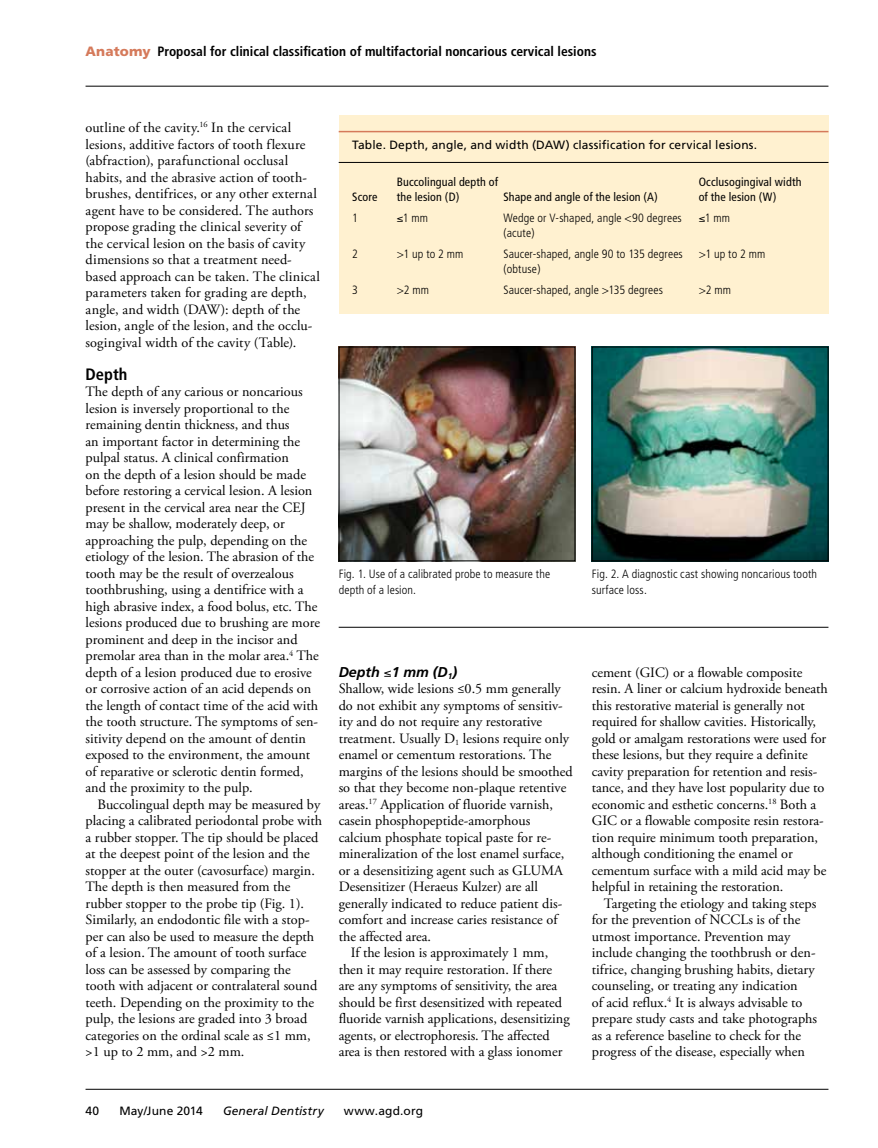
<style>
.page{position:relative;width:878px;height:1148px;background:#fff}
.page>*{position:absolute;margin:0;border:0;box-sizing:border-box;transform-origin:0 0}
.t1{font:700 condensed 16.5px "Frutiger";color:#000}
.t2{font:14.25px/16.5px "Adobe Garamond Pro";color:#000}
.t3{font:italic 700 14.25px "Frutiger";color:#000}
.t4{font:700 condensed 13.5px "Frutiger";color:#000}
.t5{font:300 condensed 12px/15px "Frutiger";letter-spacing:.01em;color:#000}
.t6{font:condensed 12px/15px "Frutiger";letter-spacing:.01em;color:#000}
.t7{font:12px "Frutiger";letter-spacing:.01em;color:#000}
.t8{font:italic 12px "Frutiger";letter-spacing:.015em;color:#000}
.s1{font-weight:900;font-stretch:normal;color:#d57a5b}
</style>
<div class="page">
<div style="left:339px;top:116px;width:489px;height:198px;background:#fff1d0"></div>
<hr style="left:339px;top:131px;width:489px;height:1px;background:#d57a5b">
<hr style="left:339px;top:162px;width:489px;height:1px;background:#000">
<hr style="left:86px;top:1089px;width:742px;height:1px;background:#000">
<hr style="left:86px;top:86px;width:742px;height:1px;background:#000">
<img style="left:341px;top:348px;width:232px;height:211px">
<div style="left:339px;top:346px;width:236px;height:215px;border:1px solid #000"></div>
<img style="left:593px;top:348px;width:233px;height:211px">
<div style="left:591px;top:346px;width:237px;height:215px;border:1px solid #000"></div>
<hr style="left:339px;top:627px;width:489px;height:1px;background:#000">
<p class="t4" style="left:86px;top:43px;width:512px"><span class="s1">Anatomy</span> Proposal for clinical classification of multifactorial noncarious cervical lesions</p>
<p class="t2" style="left:85px;top:120px;width:236px">outline of the cavity.<sup>16</sup> In the cervical lesions, additive factors of tooth flexure (abfraction), parafunctional occlusal habits, and the abrasive action of tooth&shy;brushes, dentifrices, or any other external agent have to be considered. The authors propose grading the clinical severity of the cervical lesion on the basis of cavity dimensions so that a treatment need&shy;based approach can be taken. The clinical parameters taken for grading are depth, angle, and width (DAW): depth of the lesion, angle of the lesion, and the occlu&shy;sogingival width of the cavity (Table).</p>
<p class="t1" style="left:86px;top:364px;width:43px">Depth</p>
<p class="t2" style="left:86px;top:384px;width:236px">The depth of any carious or noncarious lesion is inversely proportional to the remaining dentin thickness, and thus<br>an important factor in determining the pulpal status. A clinical confirmation<br>on the depth of a lesion should be made before restoring a cervical lesion. A lesion present in the cervical area near the CEJ may be shallow, moderately deep, or approaching the pulp, depending on the etiology of the lesion. The abrasion of the tooth may be the result of overzealous toothbrushing, using a dentifrice with a high abrasive index, a food bolus, etc. The lesions produced due to brushing are more prominent and deep in the incisor and premolar area than in the molar area.<sup>4</sup> The depth of a lesion produced due to erosive or corrosive action of an acid depends on the length of contact time of the acid with the tooth structure. The symptoms of sen&shy;sitivity depend on the amount of dentin exposed to the environment, the amount of reparative or sclerotic dentin formed, and the proximity to the pulp.</p>
<p class="t2" style="left:86px;top:796px;width:238px;text-indent:12px">Buccolingual depth may be measured by placing a calibrated periodontal probe with a rubber stopper. The tip should be placed at the deepest point of the lesion and the stopper at the outer (cavosurface) margin.<br>The depth is then measured from the rubber stopper to the probe tip (Fig. 1).<br>Similarly, an endodontic file with a stop&shy;per can also be used to measure the depth of a lesion. The amount of tooth surface loss can be assessed by comparing the tooth with adjacent or contralateral sound teeth. Depending on the proximity to the pulp, the lesions are graded into 3 broad categories on the ordinal scale as ≤1 mm, &gt;1 up to 2 mm, and &gt;2 mm.</p>
<p class="t7" style="left:352px;top:137px;width:406px">Table. Depth, angle, and width (DAW) classification for cervical lesions.</p>
<p class="t6" style="left:352px;top:189px;width:27px">Score</p>
<p class="t6" style="left:397px;top:174px;width:103px">Buccolingual depth of the lesion (D)</p>
<p class="t6" style="left:503px;top:189px;width:156px">Shape and angle of the lesion (A)</p>
<p class="t6" style="left:698px;top:174px;width:104px">Occlusogingival width of the lesion (W)</p>
<p class="t5" style="left:352px;top:211px;width:7px">1</p>
<p class="t5" style="left:397px;top:211px;width:33px">≤1 mm</p>
<p class="t5" style="left:503px;top:211px;width:180px">Wedge or V-shaped, angle &lt;90 degrees (acute)</p>
<p class="t5" style="left:698px;top:211px;width:33px">≤1 mm</p>
<p class="t5" style="left:352px;top:247px;width:7px">2</p>
<p class="t5" style="left:397px;top:247px;width:68px">&gt;1 up to 2 mm</p>
<p class="t5" style="left:503px;top:247px;width:181px">Saucer-shaped, angle 90 to 135 degrees (obtuse)</p>
<p class="t5" style="left:698px;top:247px;width:68px">&gt;1 up to 2 mm</p>
<p class="t5" style="left:352px;top:283px;width:7px">3</p>
<p class="t5" style="left:397px;top:283px;width:34px">&gt;2 mm</p>
<p class="t5" style="left:503px;top:283px;width:161px">Saucer-shaped, angle &gt;135 degrees</p>
<p class="t5" style="left:698px;top:283px;width:34px">&gt;2 mm</p>
<p class="t5" style="left:339px;top:565px;width:213px;line-height:16.5px">Fig. 1. Use of a calibrated probe to measure the depth of a lesion.</p>
<p class="t5" style="left:591px;top:565px;width:227px;line-height:16.5px">Fig. 2. A diagnostic cast showing noncarious tooth surface loss.</p>
<p class="t3" style="left:338px;top:663px;width:120px">Depth ≤1 mm (D<sub>1</sub>)</p>
<p class="t2" style="left:338px;top:681px;width:224px">Shallow, wide lesions ≤0.5 mm generally</p>
<p class="t2" style="left:338px;top:697px;width:225px">do not exhibit any symptoms of sensitiv-</p>
<p class="t2" style="left:338px;top:714px;width:205px">ity and do not require any restorative</p>
<p class="t2" style="left:338px;top:730px;width:232px">treatment. Usually D<sub>1</sub> lesions require only</p>
<p class="t2" style="left:339px;top:747px;width:214px">enamel or cementum restorations. The</p>
<p class="t2" style="left:339px;top:763px;width:236px">margins of the lesions should be smoothed</p>
<p class="t2" style="left:339px;top:780px;width:229px">so that they become non-plaque retentive</p>
<p class="t2" style="left:339px;top:796px;width:216px">areas.<sup>17</sup> Application of fluoride varnish,</p>
<p class="t2" style="left:338px;top:813px;width:193px">casein phosphopeptide-amorphous</p>
<p class="t2" style="left:338px;top:829px;width:214px">calcium phosphate topical paste for re-</p>
<p class="t2" style="left:338px;top:846px;width:227px">mineralization of the lost enamel surface,</p>
<p class="t2" style="left:338px;top:862px;width:226px">or a desensitizing agent such as GLUMA</p>
<p class="t2" style="left:338px;top:879px;width:201px">Desensitizer (Heraeus Kulzer) are all</p>
<p class="t2" style="left:338px;top:895px;width:225px">generally indicated to reduce patient dis-</p>
<p class="t2" style="left:338px;top:912px;width:220px">comfort and increase caries resistance of</p>
<p class="t2" style="left:338px;top:928px;width:94px">the affected area.</p>
<p class="t2" style="left:350px;top:945px;width:199px">If the lesion is approximately 1 mm,</p>
<p class="t2" style="left:338px;top:961px;width:215px">then it may require restoration. If there</p>
<p class="t2" style="left:338px;top:978px;width:220px">are any symptoms of sensitivity, the area</p>
<p class="t2" style="left:338px;top:994px;width:225px">should be first desensitized with repeated</p>
<p class="t2" style="left:338px;top:1011px;width:232px">fluoride varnish applications, desensitizing</p>
<p class="t2" style="left:338px;top:1027px;width:212px">agents, or electrophoresis. The affected</p>
<p class="t2" style="left:338px;top:1044px;width:225px">area is then restored with a glass ionomer</p>
<p class="t2" style="left:591px;top:664px;width:237px">cement (GIC) or a flowable composite resin. A liner or calcium hydroxide beneath this restorative material is generally not required for shallow cavities. Historically, gold or amalgam restorations were used for these lesions, but they require a definite cavity preparation for retention and resis&shy;tance, and they have lost popularity due to economic and esthetic concerns.<sup>18</sup> Both a GIC or a flowable composite resin restora&shy;tion require minimum tooth preparation, although conditioning the enamel or cementum surface with a mild acid may be helpful in retaining the restoration.</p>
<p class="t2" style="left:592px;top:895px;width:227px;text-indent:12px">Targeting the etiology and taking steps for the prevention of NCCLs is of the utmost importance. Prevention may include changing the toothbrush or den&shy;tifrice, changing brushing habits, dietary counseling, or treating any indication<br>of acid reflux.<sup>4</sup> It is always advisable to prepare study casts and take photographs as a reference baseline to check for the progress of the disease, especially when</p>
<p class="t7" style="left:86px;top:1104px;width:15px">40</p>
<p class="t7" style="left:119px;top:1104px;width:85px">May/June 2014</p>
<p class="t8" style="left:223px;top:1104px;width:102px">General Dentistry</p>
<p class="t7" style="left:344px;top:1104px;width:81px">www.agd.org</p>
</div>
